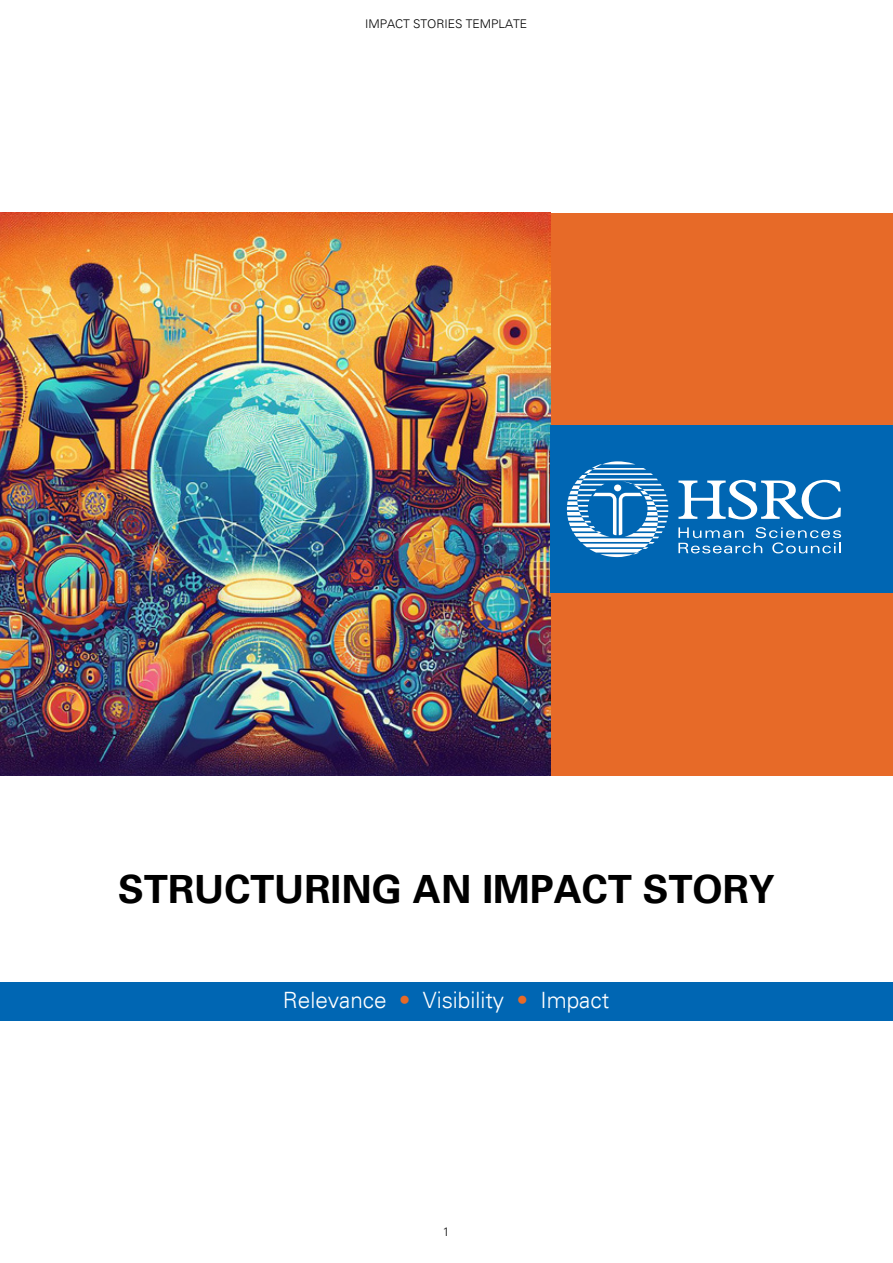
<style>
.page{position:relative;width:893px;height:1263px;background:#fff}
.page>*{position:absolute;margin:0;border:0;box-sizing:border-box;transform-origin:0 0}
.t1{font:700 39px "Univers";color:#000}
.t2{font:300 22.5px "Univers";color:#fff}
.t3{font:300 12px "Univers";color:#000}
.s1{color:#e76a28}
</style>
<div class="page">
<div style="left:0;top:982px;width:893px;height:38px;background:#0066b3"></div>
<div style="left:0;top:213px;width:893px;height:562px;background:#e76a28"></div>
<img style="left:0;top:213px;width:550px;height:563px">
<div style="left:550px;top:425px;width:343px;height:168px;background:#0066b3"></div>
<svg style="left:567px;top:461px;width:101px;height:96px"></svg>
<svg style="left:678px;top:527px;width:163px;height:26px"></svg>
<svg style="left:678px;top:480px;width:163px;height:39px"></svg>
<p class="t3" style="left:365px;top:16px;width:164px">IMPACT STORIES TEMPLATE</p>
<h1 class="t1" style="left:118px;top:866px;width:658px">STRUCTURING AN IMPACT STORY</h1>
<p class="t2" style="left:283px;top:986px;width:328px">Relevance <span class="s1">•</span> Visibility <span class="s1">•</span> Impact</p>
<p class="t3" style="left:443px;top:1224px;width:8px">1</p>
</div>
